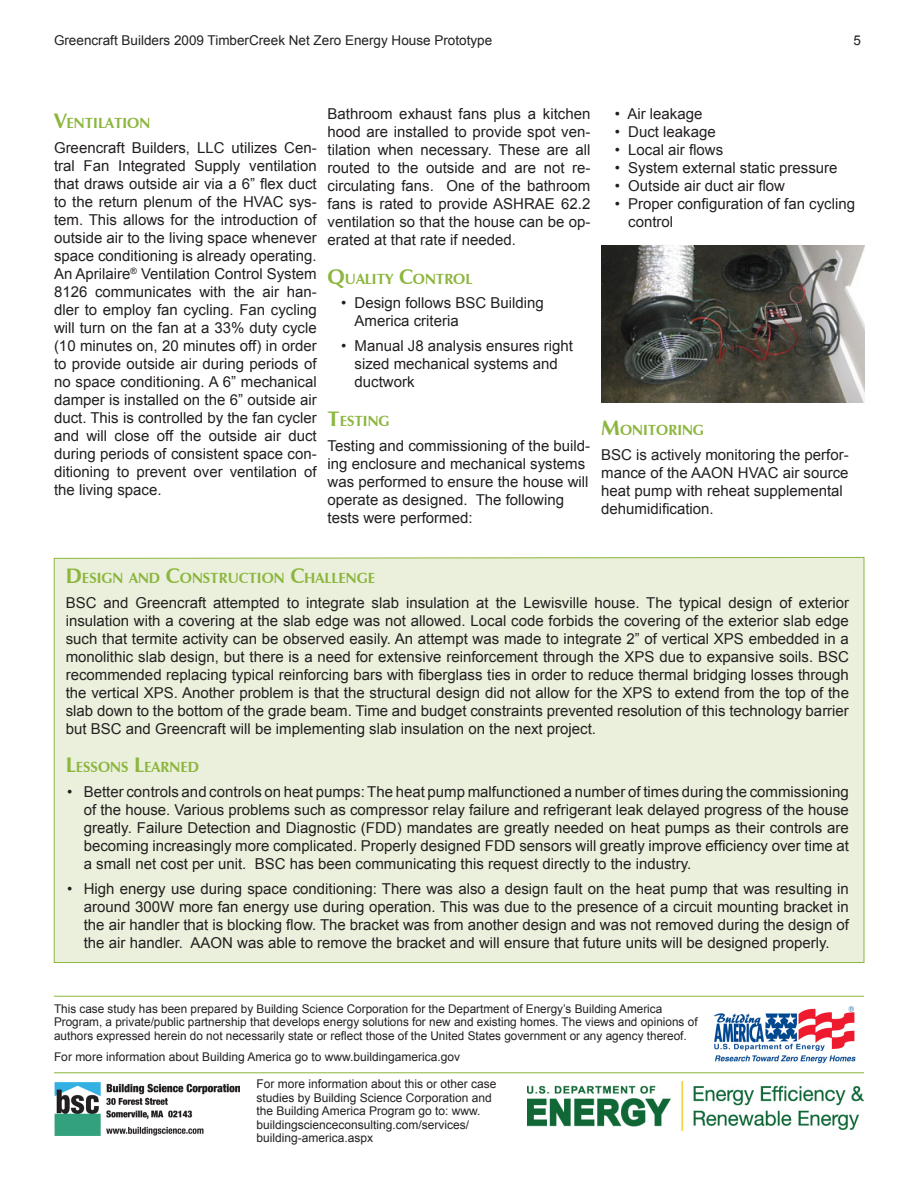
<style>
.page{position:relative;width:918px;height:1188px;background:#fff}
.page>*{position:absolute;margin:0;border:0;box-sizing:border-box;transform-origin:0 0}
.t1{font:15px/18px "Arial";color:#231f20;text-align:justify}
.t2{font:700 14.7px "Zapf Humanist 601 BT";color:#8cb63e}
.t3{font:13.5px "Arial";color:#231f20}
.t4{font:12px/13.5px "Arial";color:#231f20}
.s1{font-size:21px}
</style>
<div class="page">
<div style="left:54px;top:557px;width:810px;height:406px;background:#eaf0dc"></div>
<hr style="left:54px;top:1073px;width:810px;height:1px;background:#8cb63e">
<hr style="left:54px;top:996px;width:810px;height:1px;background:#8cb63e">
<img style="left:601px;top:245px;width:263px;height:158px">
<img style="left:714px;top:1006px;width:142px;height:58px">
<img style="left:54px;top:1083px;width:186px;height:53px">
<img style="left:528px;top:1081px;width:336px;height:50px">
<p class="t3" style="left:54px;top:31px;width:440px">Greencraft Builders 2009 TimberCreek Net Zero Energy House Prototype</p>
<p class="t3" style="left:853px;top:31px;width:9px">5</p>
<p class="t2" style="left:54px;top:114px;width:98px"><span class="s1">V</span>ENTILATION</p>
<p class="t1" style="left:54px;top:139px;width:264px">Greencraft Builders, LLC utilizes Cen&shy;tral Fan Integrated Supply ventilation that draws outside air via a 6” flex duct to the return plenum of the HVAC sys&shy;tem. This allows for the introduction of outside air to the living space whenever space conditioning is already operating.<br>An Aprilaire<sup>®</sup> Ventilation Control System 8126 communicates with the air han&shy;dler to employ fan cycling. Fan cycling will turn on the fan at a 33% duty cycle (10 minutes on, 20 minutes off) in order to provide outside air during periods of no space conditioning. A 6” mechanical damper is installed on the 6” outside air duct. This is controlled by the fan cycler and will close off the outside air duct during periods of consistent space con&shy;ditioning to prevent over ventilation of the living space.</p>
<p class="t1" style="left:328px;top:105px;width:264px">Bathroom exhaust fans plus a kitchen hood are installed to provide spot ven&shy;tilation when necessary. These are all routed to the outside and are not re&shy;circulating fans. One of the bathroom fans is rated to provide ASHRAE 62.2 ventilation so that the house can be op&shy;erated at that rate if needed.</p>
<h5 class="t2" style="left:328px;top:269px;width:146px"><span class="s1">Q</span>UALITY <span class="s1">C</span>ONTROL</h5>
<p class="t1" style="left:355px;top:294px;width:191px;text-indent:-14px">• Design follows BSC Building<br>America criteria</p>
<p class="t1" style="left:355px;top:337px;width:220px;text-align:left;text-indent:-14px">• Manual J8 analysis ensures right sized mechanical systems and ductwork</p>
<h5 class="t2" style="left:328px;top:412px;width:63px"><span class="s1">T</span>ESTING</h5>
<p class="t1" style="left:328px;top:436px;width:264px;text-align:left">Testing and commissioning of the build&shy;ing enclosure and mechanical systems was performed to ensure the house will operate as designed. The following tests were performed:</p>
<p class="t1" style="left:615px;top:105px;width:89px">• Air leakage</p>
<p class="t1" style="left:615px;top:123px;width:103px">• Duct leakage</p>
<p class="t1" style="left:615px;top:141px;width:110px">• Local air flows</p>
<p class="t1" style="left:615px;top:159px;width:224px">• System external static pressure</p>
<p class="t1" style="left:615px;top:177px;width:172px">• Outside air duct air flow</p>
<p class="t1" style="left:628px;top:195px;width:228px;text-indent:-14px">• Proper configuration of fan cycling control</p>
<p class="t2" style="left:601px;top:421px;width:104px"><span class="s1">M</span>ONITORING</p>
<p class="t1" style="left:601px;top:446px;width:249px;text-align:left">BSC is actively monitoring the perfor&shy;mance of the AAON HVAC air source heat pump with reheat supplemental dehumidification.</p>
<p class="t2" style="left:66px;top:569px;width:311px"><span class="s1">D</span>ESIGN AND <span class="s1">C</span>ONSTRUCTION <span class="s1">C</span>HALLENGE</p>
<p class="t1" style="left:66px;top:593px;width:785px">BSC and Greencraft attempted to integrate slab insulation at the Lewisville house. The typical design of exterior insulation with a covering at the slab edge was not allowed. Local code forbids the covering of the exterior slab edge such that termite activity can be observed easily. An attempt was made to integrate 2” of vertical XPS embedded in a monolithic slab design, but there is a need for extensive reinforcement through the XPS due to expansive soils. BSC recommended replacing typical reinforcing bars with fiberglass ties in order to reduce thermal bridging losses through the vertical XPS. Another problem is that the structural design did not allow for the XPS to extend from the top of the slab down to the bottom of the grade beam. Time and budget constraints prevented resolution of this technology barrier but BSC and Greencraft will be implementing slab insulation on the next project.</p>
<p class="t2" style="left:66px;top:758px;width:135px"><span class="s1">L</span>ESSONS <span class="s1">L</span>EARNED</p>
<p class="t1" style="left:84px;top:783px;width:767px;text-indent:-16px">• Better controls and controls on heat pumps: The heat pump malfunctioned a number of times during the commissioning of the house. Various problems such as compressor relay failure and refrigerant leak delayed progress of the house greatly. Failure Detection and Diagnostic (FDD) mandates are greatly needed on heat pumps as their controls are becoming increasingly more complicated. Properly designed FDD sensors will greatly improve efficiency over time at a small net cost per unit. BSC has been communicating this request directly to the industry.</p>
<p class="t1" style="left:84px;top:880px;width:767px;text-indent:-16px">• High energy use during space conditioning: There was also a design fault on the heat pump that was resulting in around 300W more fan energy use during operation. This was due to the presence of a circuit mounting bracket in the air handler that is blocking flow. The bracket was from another design and was not removed during the design of the air handler. AAON was able to remove the bracket and will ensure that future units will be designed properly.</p>
<p class="t4" style="left:54px;top:1002px;width:645px">This case study has been prepared by Building Science Corporation for the Department of Energy’s Building America<br>Program, a private/public partnership that develops energy solutions for new and existing homes. The views and opinions of authors expressed herein do not necessarily state or reflect those of the United States government or any agency thereof.</p>
<p class="t4" style="left:54px;top:1050px;width:408px">For more information about Building America go to www.buildingamerica.gov</p>
<p class="t4" style="left:256px;top:1077px;width:242px">For more information about this or other case studies by Building Science Corporation and the Building America Program go to: www. buildingscienceconsulting.com/services/ building-america.aspx</p>
</div>
